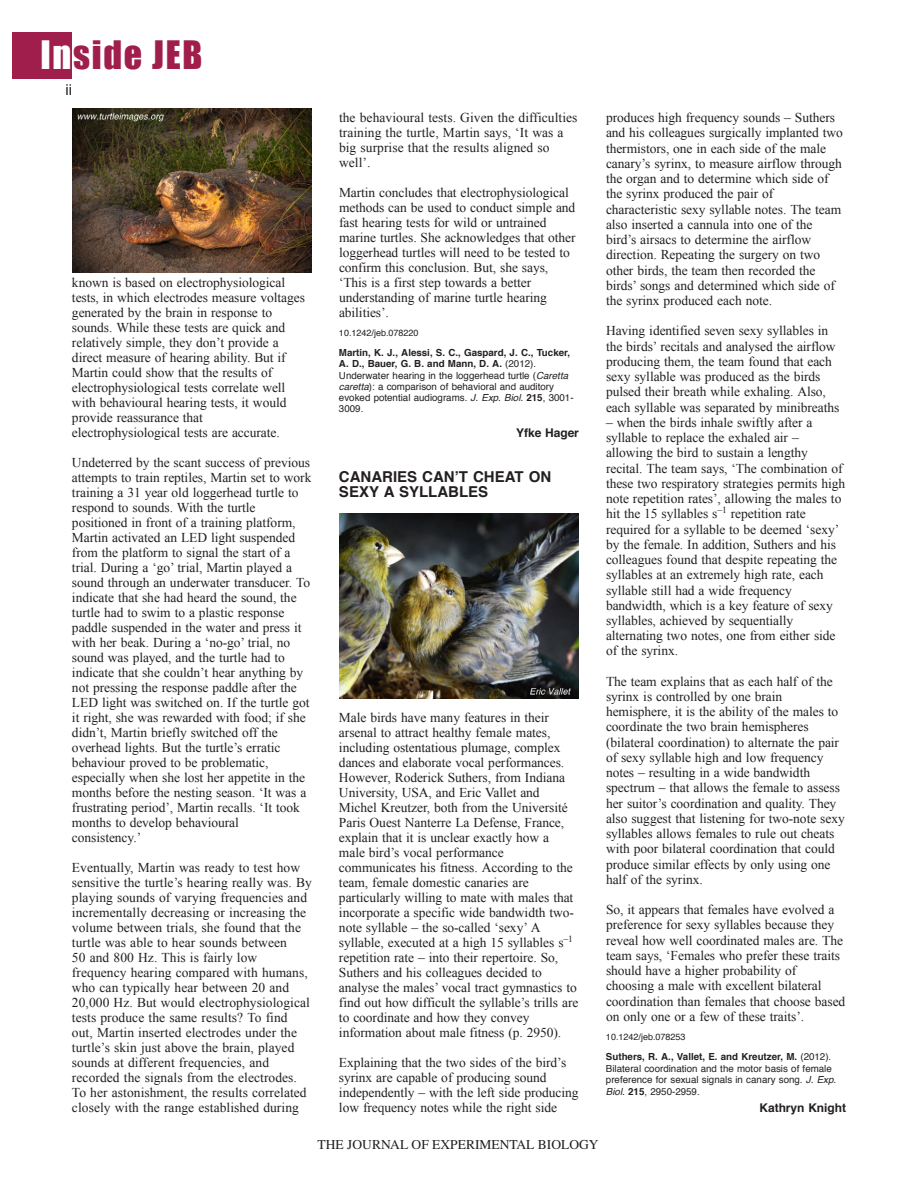
<style>
.page{position:relative;width:918px;height:1188px;background:#fff}
.page>*{position:absolute;margin:0;border:0;box-sizing:border-box;transform-origin:0 0}
.t1{font:36px "Impact";letter-spacing:.05em;color:#a01e4b}
.t2{font:700 15px/15px "Helvetica";color:#231f20}
.t3{font:15px "Helvetica";color:#231f20}
.t4{font:13.5px/15px "Times New Roman";letter-spacing:-.005em;color:#231f20}
.t5{font:13.5px "Times";color:#231f20}
.t6{font:700 12px "Helvetica";letter-spacing:-.005em;color:#231f20}
.t7{font:9.75px/11.2px "Helvetica";color:#231f20}
.t8{font:9px "Helvetica";color:#231f20}
.s1{color:#fff}
.s2{font-weight:700}
.s3{font-style:italic}
</style>
<div class="page">
<div style="left:12px;top:32px;width:60px;height:46px;background:#a01e4b"></div>
<img style="left:72px;top:108px;width:240px;height:164px">
<img style="left:339px;top:513px;width:239px;height:185px">
<h1 class="t1" style="left:40px;top:33px;width:163px"><span class="s1">In</span>side JEB</h1>
<p class="t3" style="left:66px;top:83px;width:8px">ii</p>
<p class="t4" style="left:72px;top:275px;width:234px">known is based on electrophysiological tests, in which electrodes measure voltages generated by the brain in response to sounds. While these tests are quick and relatively simple, they don’t provide a direct measure of hearing ability. But if Martin could show that the results of electrophysiological tests correlate well with behavioural hearing tests, it would provide reassurance that electrophysiological tests are accurate.</p>
<p class="t4" style="left:72px;top:455px;width:241px">Undeterred by the scant success of previous attempts to train reptiles, Martin set to work training a 31 year old loggerhead turtle to respond to sounds. With the turtle positioned in front of a training platform, Martin activated an LED light suspended from the platform to signal the start of a trial. During a ‘go’ trial, Martin played a sound through an underwater transducer. To indicate that she had heard the sound, the turtle had to swim to a plastic response paddle suspended in the water and press it with her beak. During a ‘no-go’ trial, no sound was played, and the turtle had to indicate that she couldn’t hear anything by not pressing the response paddle after the LED light was switched on. If the turtle got it right, she was rewarded with food; if she didn’t, Martin briefly switched off the overhead lights. But the turtle’s erratic behaviour proved to be problematic, especially when she lost her appetite in the months before the nesting season. ‘It was a frustrating period’, Martin recalls. ‘It took months to develop behavioural consistency.’</p>
<p class="t4" style="left:72px;top:860px;width:241px">Eventually, Martin was ready to test how sensitive the turtle’s hearing really was. By playing sounds of varying frequencies and incrementally decreasing or increasing the volume between trials, she found that the turtle was able to hear sounds between<br>50 and 800 Hz. This is fairly low frequency hearing compared with humans, who can typically hear between 20 and 20,000 Hz. But would electrophysiological tests produce the same results? To find<br>out, Martin inserted electrodes under the turtle’s skin just above the brain, played sounds at different frequencies, and recorded the signals from the electrodes.<br>To her astonishment, the results correlated closely with the range established during</p>
<p class="t4" style="left:339px;top:110px;width:240px">the behavioural tests. Given the difficulties training the turtle, Martin says, ‘It was a big surprise that the results aligned so well’.</p>
<p class="t4" style="left:339px;top:185px;width:238px">Martin concludes that electrophysiological methods can be used to conduct simple and fast hearing tests for wild or untrained marine turtles. She acknowledges that other loggerhead turtles will need to be tested to confirm this conclusion. But, she says, ‘This is a first step towards a better understanding of marine turtle hearing abilities’.</p>
<p class="t8" style="left:339px;top:329px;width:81px">10.1242/jeb.078220</p>
<p class="t7" style="left:339px;top:348px;width:236px"><span class="s2">Martin, K. J., Alessi, S. C., Gaspard, J. C., Tucker, A. D., Bauer, G. B. and Mann, D. A.</span> (2012).<br>Underwater hearing in the loggerhead turtle (<span class="s3">Caretta caretta</span>): a comparison of behavioral and auditory evoked potential audiograms. <span class="s3">J. Exp. Biol.</span> <span class="s2">215</span>, 3001- 3009.</p>
<p class="t6" style="left:516px;top:428px;width:64px">Yfke Hager</p>
<p class="t2" style="left:339px;top:471px;width:214px">CANARIES CANʼT CHEAT ON<br>SEXY A SYLLABLES</p>
<p class="t4" style="left:339px;top:710px;width:241px">Male birds have many features in their arsenal to attract healthy female mates, including ostentatious plumage, complex dances and elaborate vocal performances.<br>However, Roderick Suthers, from Indiana University, USA, and Eric Vallet and Michel Kreutzer, both from the Université Paris Ouest Nanterre La Defense, France, explain that it is unclear exactly how a male bird’s vocal performance communicates his fitness. According to the team, female domestic canaries are particularly willing to mate with males that incorporate a specific wide bandwidth two&shy;note syllable – the so-called ‘sexy’ A syllable, executed at a high 15 syllables s<sup>–1 </sup>repetition rate – into their repertoire. So, Suthers and his colleagues decided to analyse the males’ vocal tract gymnastics to find out how difficult the syllable’s trills are to coordinate and how they convey information about male fitness (p. 2950).</p>
<p class="t4" style="left:339px;top:1055px;width:241px">Explaining that the two sides of the bird’s syrinx are capable of producing sound independently – with the left side producing low frequency notes while the right side</p>
<p class="t4" style="left:606px;top:110px;width:238px">produces high frequency sounds – Suthers and his colleagues surgically implanted two thermistors, one in each side of the male canary’s syrinx, to measure airflow through the organ and to determine which side of the syrinx produced the pair of characteristic sexy syllable notes. The team also inserted a cannula into one of the bird’s airsacs to determine the airflow direction. Repeating the surgery on two other birds, the team then recorded the birds’ songs and determined which side of the syrinx produced each note.</p>
<p class="t4" style="left:606px;top:323px;width:235px">Having identified seven sexy syllables in the birds’ recitals and analysed the airflow producing them, the team found that each sexy syllable was produced as the birds pulsed their breath while exhaling. Also, each syllable was separated by minibreaths</p>
<p class="t4" style="left:606px;top:415px;width:241px">– when the birds inhale swiftly after a syllable to replace the exhaled air – allowing the bird to sustain a lengthy recital. The team says, ‘The combination of these two respiratory strategies permits high note repetition rates’, allowing the males to hit the 15 syllables s<sup>–1</sup> repetition rate required for a syllable to be deemed ‘sexy’ by the female. In addition, Suthers and his colleagues found that despite repeating the syllables at an extremely high rate, each syllable still had a wide frequency bandwidth, which is a key feature of sexy syllables, achieved by sequentially alternating two notes, one from either side of the syrinx.</p>
<p class="t4" style="left:606px;top:674px;width:240px">The team explains that as each half of the syrinx is controlled by one brain hemisphere, it is the ability of the males to coordinate the two brain hemispheres (bilateral coordination) to alternate the pair of sexy syllable high and low frequency notes – resulting in a wide bandwidth spectrum – that allows the female to assess her suitor’s coordination and quality. They also suggest that listening for two-note sexy syllables allows females to rule out cheats with poor bilateral coordination that could produce similar effects by only using one half of the syrinx.</p>
<p class="t4" style="left:606px;top:902px;width:241px">So, it appears that females have evolved a preference for sexy syllables because they reveal how well coordinated males are. The team says, ‘Females who prefer these traits should have a higher probability of choosing a male with excellent bilateral coordination than females that choose based on only one or a few of these traits’.</p>
<p class="t8" style="left:606px;top:1033px;width:81px">10.1242/jeb.078253</p>
<p class="t7" style="left:606px;top:1052px;width:232px"><span class="s2">Suthers, R. A., Vallet, E. and Kreutzer, M.</span> (2012).<br>Bilateral coordination and the motor basis of female preference for sexual signals in canary song. <span class="s3">J. Exp.<br>Biol.</span> <span class="s2">215</span>, 2950-2959.</p>
<p class="t6" style="left:760px;top:1103px;width:88px">Kathryn Knight</p>
<p class="t5" style="left:318px;top:1137px;width:282px">THE JOURNAL OF EXPERIMENTAL BIOLOGY</p>
</div>
